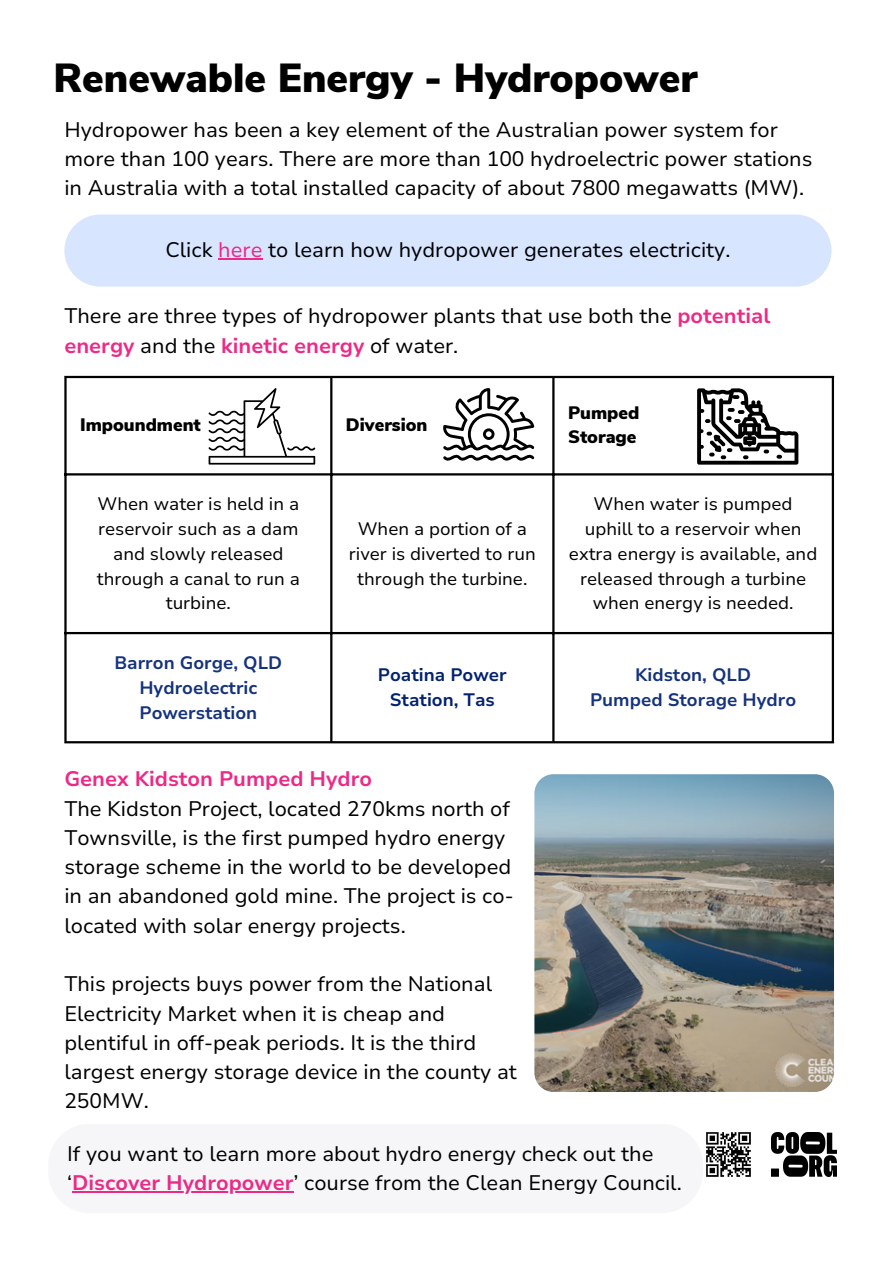
<style>
.page{position:relative;width:894px;height:1264px;background:#fff}
.page>*{position:absolute;margin:0;border:0;box-sizing:border-box;transform-origin:0 0}
.t1{font:900 40.5px "Nunito Sans";color:#000}
.t2{font:21px/29.2px "Nunito Sans 10 pt";color:#000}
.t3{font:700 21px "Nunito Sans 10 pt";color:#ed2986}
.t4{font:18px/24.8px "Nunito Sans 10 pt";color:#000;text-align:center}
.t5{font:700 18px/24.8px "Nunito Sans 10 pt";color:#14327d;text-align:center}
.t6{font:900 18px "Nunito Sans";color:#000}
.t7{font:700 18px/24.8px "Nunito Sans 10 pt";color:#022170;text-align:center}
.s1{color:#ed2986}
.s2{font-weight:700;color:#ed2986}
</style>
<div class="page">
<div style="left:64px;top:214px;width:767px;height:73px;background:#d8e5ff;border-radius:36px"></div>
<hr style="left:218px;top:258px;width:44px;height:1px;background:#ed2986">
<hr style="left:64px;top:378px;width:3px;height:363px;background:#000">
<hr style="left:330px;top:378px;width:2px;height:363px;background:#000">
<hr style="left:552px;top:378px;width:2px;height:363px;background:#000">
<hr style="left:831px;top:378px;width:2px;height:363px;background:#000">
<hr style="left:64px;top:376px;width:769px;height:2px;background:#000">
<hr style="left:64px;top:473px;width:769px;height:2px;background:#000">
<hr style="left:64px;top:632px;width:769px;height:2px;background:#000">
<hr style="left:64px;top:741px;width:769px;height:2px;background:#000">
<svg style="left:443px;top:388px;width:91px;height:72px"></svg>
<svg style="left:697px;top:388px;width:101px;height:76px"></svg>
<svg style="left:208px;top:388px;width:107px;height:76px"></svg>
<img style="left:534px;top:774px;width:299px;height:317px;border-radius:19px">
<img style="left:771px;top:1132px;width:65px;height:44px">
<img style="left:706px;top:1132px;width:43px;height:44px">
<hr style="left:72px;top:1190px;width:221px;height:2px;background:#ed2986">
<p class="t1" style="left:53px;top:51px;width:645px">Renewable Energy - Hydropower</p>
<p class="t2" style="left:64px;top:115px;width:749px">Hydropower has been a key element of the Australian power system for more than 100 years. There are more than 100 hydroelectric power stations in Australia with a total installed capacity of about 7800 megawatts (MW).</p>
<h1 class="t2" style="left:165px;top:236px;width:566px">Click <span class="s1">here</span> to learn how hydropower generates electricity.</h1>
<p class="t2" style="left:64px;top:302px;width:707px">There are three types of hydropower plants that use both the <span class="s2">potential energy</span> and the <span class="s2">kinetic energy</span> of water.</p>
<p class="t6" style="left:80px;top:413px;width:122px">Impoundment</p>
<p class="t6" style="left:346px;top:413px;width:83px">Diversion</p>
<p class="t4" style="left:97px;top:492px;width:205px">When water is held in a reservoir such as a dam and slowly released through a canal to run a turbine.</p>
<p class="t4" style="left:349px;top:517px;width:188px">When a portion of a river is diverted to run through the turbine.</p>
<p class="t6" style="left:568px;top:400px;width:73px">Pumped</p>
<p class="t6" style="left:568px;top:425px;width:70px">Storage</p>
<p class="t4" style="left:568px;top:492px;width:250px">When water is pumped uphill to a reservoir when extra energy is available, and released through a turbine when energy is needed.</p>
<p class="t5" style="left:114px;top:650px;width:169px">Barron Gorge, QLD<br>Hydroelectric<br>Powerstation</p>
<p class="t7" style="left:378px;top:663px;width:130px">Poatina Power<br>Station, Tas</p>
<p class="t5" style="left:635px;top:663px;width:117px">Kidston, QLD</p>
<p class="t5" style="left:590px;top:688px;width:207px">Pumped Storage Hydro</p>
<p class="t3" style="left:64px;top:765px;width:309px">Genex Kidston Pumped Hydro</p>
<p class="t2" style="left:64px;top:794px;width:450px">The Kidston Project, located 270kms north of Townsville, is the first pumped hydro energy storage scheme in the world to be developed in an abandoned gold mine. The project is co&shy;located with solar energy projects.</p>
<p class="t2" style="left:64px;top:969px;width:454px">This projects buys power from the National Electricity Market when it is cheap and plentiful in off-peak periods. It is the third largest energy storage device in the county at 250MW.</p>
<p class="t2" style="left:67px;top:1139px;width:616px">If you want to learn more about hydro energy check out the ‘<span class="s2">Discover Hydropower</span>’ course from the Clean Energy Council.</p>
</div>
